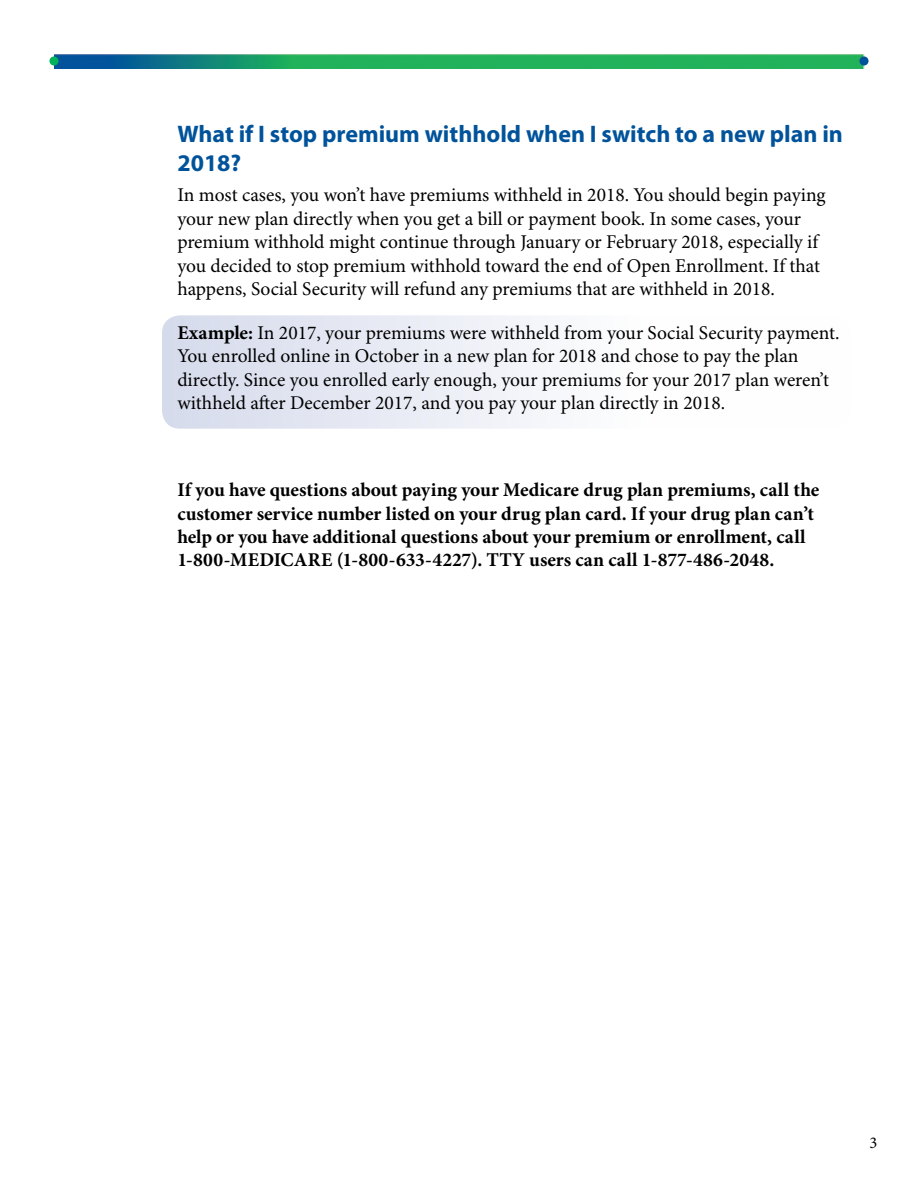
<style>
.page{position:relative;width:918px;height:1188px;background:#fff}
.page>*{position:absolute;margin:0;border:0;box-sizing:border-box;transform-origin:0 0}
.Fact_Sheet_Subheader{font:700 24px/28.8px "Myriad Pro";color:#00539b}
.Fact_Sheet_Text{font:19.5px/23.4px "Minion Pro";color:#000}
.Fact_Sheet_Text-2{font:700 19.5px/23.4px "Minion Pro";letter-spacing:-.005em;color:#000}
.t1{font:16.5px "Minion Pro";color:#000}
.s1{font-weight:700}
</style>
<div class="page">
<img style="left:54px;top:54px;width:811px;height:14px">
<svg style="left:859px;top:56px;width:10px;height:10px"></svg>
<svg style="left:49px;top:56px;width:10px;height:10px"></svg>
<div style="left:162px;top:315px;width:689px;height:114px;background:linear-gradient(to right,#d9deed,#fff);border-radius:18px"></div>
<h2 class="Fact_Sheet_Subheader" style="left:177px;top:120px;width:667px">What if I stop premium withhold when I switch to a new plan in<br>2018?</h2>
<p class="Fact_Sheet_Text" style="left:177px;top:184px;width:650px">In most cases, you won’t have premiums withheld in 2018. You should begin paying your new plan directly when you get a bill or payment book. In some cases, your premium withhold might continue through January or February 2018, especially if you decided to stop premium withhold toward the end of Open Enrollment. If that happens, Social Security will refund any premiums that are withheld in 2018.</p>
<p class="Fact_Sheet_Text" style="left:177px;top:322px;width:664px"><span class="s1">Example:</span> In 2017, your premiums were withheld from your Social Security payment.<br>You enrolled online in October in a new plan for 2018 and chose to pay the plan directly. Since you enrolled early enough, your premiums for your 2017 plan weren’t withheld after December 2017, and you pay your plan directly in 2018.</p>
<p class="Fact_Sheet_Text-2" style="left:177px;top:479px;width:643px">If you have questions about paying your Medicare drug plan premiums, call the customer service number listed on your drug plan card. If your drug plan can’t help or you have additional questions about your premium or enrollment, call 1-800-MEDICARE (1-800-633-4227). TTY users can call 1-877-486-2048.</p>
<p class="t1" style="left:870px;top:1133px;width:9px">3</p>
</div>
